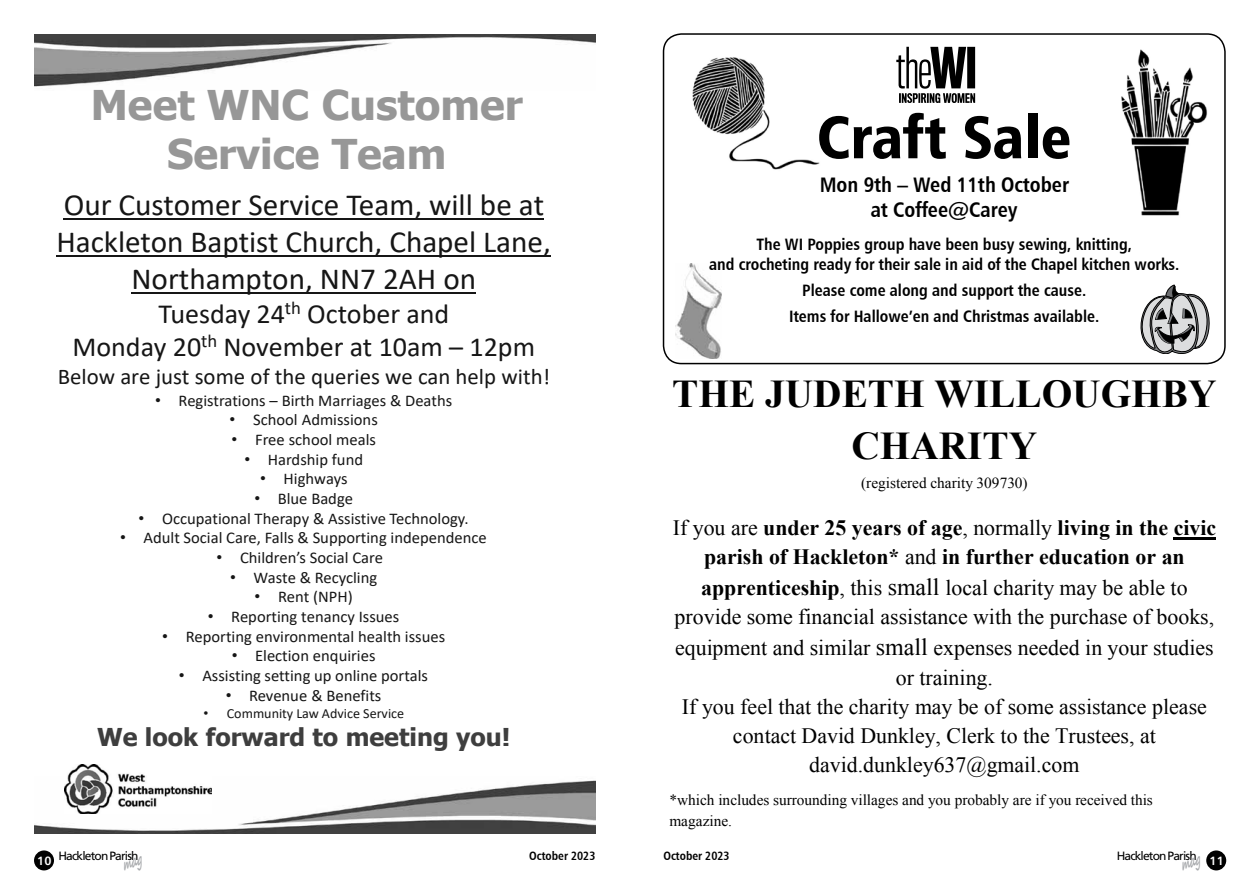
<style>
.page{position:relative;width:1259px;height:893px;background:#fff}
.page>*{position:absolute;margin:0;border:0;box-sizing:border-box;transform-origin:0 0}
.t1{font:60px "Humanist 777 BT Black Condensed B";color:#000}
.t2{font:700 40.95px/49.2px "Tahoma";color:#979797;text-align:center}
.t3{font:700 39.3px/52.1px "Times New Roman";color:#000;text-align:center}
.t4{font:30.75px/36.9px "Calibri";color:#161616;text-align:center}
.t5{font:27.75px "Calibri";color:#161616}
.t6{font:27.6px "Calibri";color:#161616}
.t7{font:700 24.6px "Tahoma";color:#3e3e3e}
.t8{font:22.5px "Calibri";color:#161616}
.t9{font:21.9px/29.5px "Times New Roman";color:#000;text-align:center}
.t10{font:700 21.9px/29px "Times New Roman";color:#000;text-align:center}
.t11{font:21px/25.2px "Humanist 777 BT Bold Condensed B";color:#000;text-align:center}
.t12{font:16.5px/19.8px "Humanist 777 BT Bold Condensed B";color:#000;text-align:center}
.t13{font:16.35px "Calibri";color:#161616}
.t14{font:15.3px/20.2px "Times New Roman";color:#000}
.t15{font:13.95px "Calibri";color:#161616}
.t16{font:12px "Frutiger";letter-spacing:-.07em;color:#000}
.t17{font:12px "Humanist 777 BT Bold Condensed B";color:#000}
.t18{font:12px "Humanist 777 BT Bold B";color:#fff}
.s1{font-family:"Arial"}
.s2{font-weight:400}
.s3{font-weight:700}
.s4{font-size:24px}
</style>
<div class="page">
<div style="left:1206px;top:850px;width:20px;height:20px;background:#000;border-radius:50%"></div>
<div style="left:34px;top:850px;width:20px;height:20px;background:#000;border-radius:50%"></div>
<img style="left:675px;top:264px;width:47px;height:94px">
<img style="left:692px;top:57px;width:128px;height:113px">
<hr style="left:1173px;top:537px;width:43px;height:2px;background:#000">
<img style="left:34px;top:34px;width:561px;height:53px">
<img style="left:34px;top:780px;width:561px;height:53px">
<img style="left:65px;top:765px;width:147px;height:48px">
<hr style="left:64px;top:218px;width:480px;height:2px;background:#161616">
<hr style="left:56px;top:255px;width:495px;height:2px;background:#161616">
<hr style="left:131px;top:292px;width:345px;height:2px;background:#161616">
<svg style="left:896px;top:47px;width:79px;height:56px"></svg>
<div style="left:663px;top:33px;width:562px;height:331px;border:2px solid #000;border-radius:18px"></div>
<img style="left:1121px;top:49px;width:87px;height:167px">
<svg style="left:1141px;top:285px;width:68px;height:69px"></svg>
<h2 class="t2" style="left:91px;top:82px;width:433px">Meet WNC Customer<br>Service Team</h2>
<h3 class="t4" style="left:56px;top:185px;width:496px">Our Customer Service Team, will be at<br>Hackleton Baptist Church, Chapel Lane,<br>Northampton, NN7 2AH on</h3>
<h3 class="t5" style="left:158px;top:294px;width:292px">Tuesday 24<sup>th</sup> October and</h3>
<h3 class="t6" style="left:72px;top:328px;width:464px">Monday 20<sup>th</sup> November at 10am – 12pm</h3>
<h3 class="t8" style="left:58px;top:361px;width:494px">Below are just some of the queries we can help with!</h3>
<p class="t13" style="left:155px;top:389px;width:299px"><span class="s1">•</span> Registrations – Birth Marriages &amp; Deaths</p>
<p class="t13" style="left:230px;top:408px;width:150px"><span class="s1">•</span> School Admissions</p>
<p class="t13" style="left:232px;top:428px;width:146px"><span class="s1">•</span> Free school meals</p>
<p class="t13" style="left:244px;top:448px;width:120px"><span class="s1">•</span> Hardship fund</p>
<p class="t13" style="left:260px;top:467px;width:89px"><span class="s1">•</span> Highways</p>
<p class="t13" style="left:254px;top:487px;width:100px"><span class="s1">•</span> Blue Badge</p>
<p class="t13" style="left:139px;top:507px;width:331px"><span class="s1">•</span> Occupational Therapy &amp; Assistive Technology.</p>
<p class="t13" style="left:120px;top:526px;width:368px"><span class="s1">•</span> Adult Social Care, Falls &amp; Supporting independence</p>
<p class="t13" style="left:217px;top:546px;width:168px"><span class="s1">•</span> Children’s Social Care</p>
<p class="t13" style="left:230px;top:566px;width:148px"><span class="s1">•</span> Waste &amp; Recycling</p>
<p class="t13" style="left:255px;top:586px;width:100px"><span class="s1">•</span> Rent (NPH)</p>
<p class="t13" style="left:208px;top:605px;width:193px"><span class="s1">•</span> Reporting tenancy Issues</p>
<p class="t13" style="left:162px;top:625px;width:284px"><span class="s1">•</span> Reporting environmental health issues</p>
<p class="t13" style="left:232px;top:645px;width:145px"><span class="s1">•</span> Election enquiries</p>
<p class="t13" style="left:179px;top:664px;width:251px"><span class="s1">•</span> Assisting setting up online portals</p>
<p class="t13" style="left:226px;top:684px;width:157px"><span class="s1">•</span> Revenue &amp; Benefits</p>
<p class="t15" style="left:203px;top:704px;width:202px"><span class="s1">•</span> Community Law Advice Service</p>
<h3 class="t7" style="left:97px;top:720px;width:414px">We look forward to meeting you!</h3>
<h1 class="t1" style="left:817px;top:99px;width:256px">Craft Sale</h1>
<p class="t11" style="left:819px;top:172px;width:251px">Mon 9th – Wed 11th October at Coffee@Carey</p>
<p class="t12" style="left:709px;top:234px;width:472px">The WI Poppies group have been busy sewing, knitting,<br>and crocheting ready for their sale in aid of the Chapel kitchen works.</p>
<p class="t12" style="left:789px;top:276px;width:311px;line-height:26.2px">Please come along and support the cause.<br>Items for Hallowe’en and Christmas available.</p>
<h3 class="t3" style="left:672px;top:367px;width:546px">THE JUDETH WILLOUGHBY<br>CHARITY</h3>
<p class="t14" style="left:861px;top:473px;width:168px">(registered charity 309730)</p>
<h3 class="t10" style="left:673px;top:512px;width:545px"><span class="s2">If you are</span> under 25 years of age<span class="s2">, normally</span> living in the civic parish of Hackleton* <span class="s2">and</span> in further education or an</h3>
<p class="t9" style="left:674px;top:572px;width:541px"><span class="s3">apprenticeship</span>, this <span class="s4">small</span> local charity may be able to provide some financial assistance with the purchase of books, equipment and similar <span class="s4">small</span> expenses needed in your studies or training.<br>If you feel that the charity may be of some assistance please contact David Dunkley, Clerk to the Trustees, at david.dunkley637@gmail.com</p>
<p class="t14" style="left:669px;top:790px;width:485px">*which includes surrounding villages and you probably are if you received this magazine.</p>
<p class="t18" style="left:37px;top:853px;width:16px">10</p>
<p class="t16" style="left:58px;top:849px;width:82px">Hackleton Parish</p>
<p class="t17" style="left:529px;top:848px;width:68px">October 2023</p>
<p class="t17" style="left:663px;top:848px;width:68px">October 2023</p>
<p class="t16" style="left:1116px;top:849px;width:82px">Hackleton Parish</p>
<p class="t18" style="left:1209px;top:853px;width:16px">11</p>
</div>
